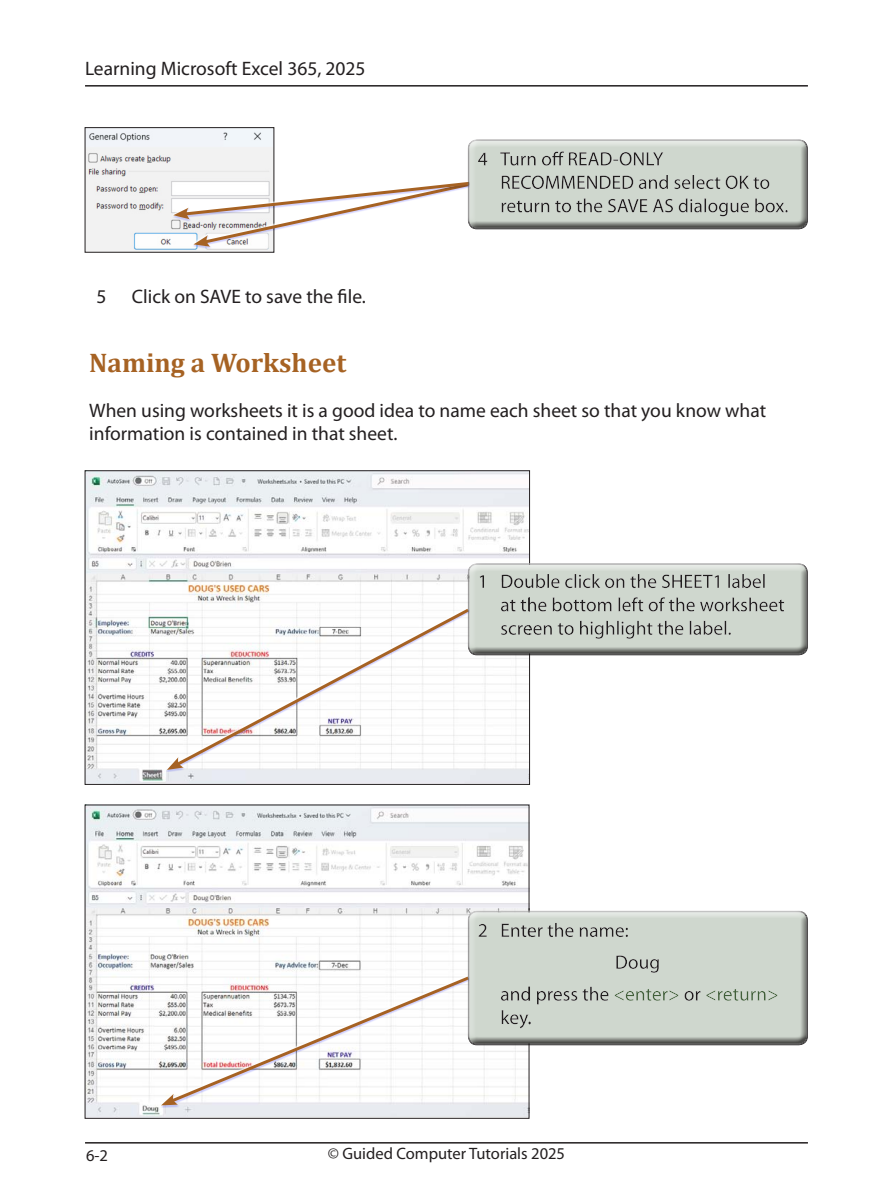
<style>
.page{position:relative;width:893px;height:1191px;background:#fff}
.page>*{position:absolute;margin:0;border:0;box-sizing:border-box;transform-origin:0 0}
.Sub-Head{font:700 27px "Cambria";color:#a66223}
.Paragraph{font:19.5px/23.4px "Myriad Pro";color:#231f20}
.Body{font:19.5px "Myriad Pro";color:#231f20}
.Body-2{font:16.5px "Myriad Pro";color:#231f20}
</style>
<div class="page">
<hr style="left:85px;top:1142px;width:723px;height:1px;background:#231f20">
<hr style="left:85px;top:85px;width:723px;height:2px;background:#231f20">
<img style="left:87px;top:472px;width:441px;height:310px">
<div style="left:85px;top:470px;width:445px;height:314px;border:1px solid #231f20"></div>
<img style="left:87px;top:129px;width:185px;height:122px">
<div style="left:85px;top:127px;width:189px;height:126px;border:1px solid #231f20"></div>
<div style="left:165px;top:608px;width:306px;height:164px;background:#00f;opacity:.18"></div>
<svg style="left:172px;top:606px;width:300px;height:163px"></svg>
<svg style="left:167px;top:757px;width:17px;height:13px"></svg>
<div style="left:191px;top:183px;width:280px;height:66px;background:#00f;opacity:.18"></div>
<img style="left:87px;top:806px;width:440px;height:310px">
<div style="left:159px;top:976px;width:312px;height:131px;background:#00f;opacity:.18"></div>
<svg style="left:161px;top:974px;width:311px;height:131px"></svg>
<div style="left:468px;top:560px;width:340px;height:90px;background:#fff;opacity:.75"></div>
<div style="left:468px;top:564px;width:340px;height:92px;background:#231f20;opacity:.75"></div>
<div style="left:468px;top:908px;width:340px;height:131px;background:#f5f4f4"></div>
<div style="left:468px;top:911px;width:340px;height:135px;background:#231f20;opacity:.75"></div>
<svg style="left:173px;top:139px;width:298px;height:108px"></svg>
<div style="left:468px;top:139px;width:349px;height:91px;background:#231f20;opacity:.75"></div>
<p class="Body" style="left:85px;top:57px;width:282px">Learning Microsoft Excel 365, 2025</p>
<p class="Body" style="left:96px;top:285px;width:12px">5</p>
<p class="Body" style="left:132px;top:285px;width:236px">Click on SAVE to save the file.</p>
<p class="Sub-Head" style="left:89px;top:344px;width:258px">Naming a Worksheet</p>
<p class="Paragraph" style="left:89px;top:398px;width:678px">When using worksheets it is a good idea to name each sheet so that you know what information is contained in that sheet.</p>
<p class="Body-2" style="left:86px;top:1144px;width:23px">6-2</p>
<p class="Body-2" style="left:328px;top:1143px;width:239px">© Guided Computer Tutorials 2025</p>
</div>
